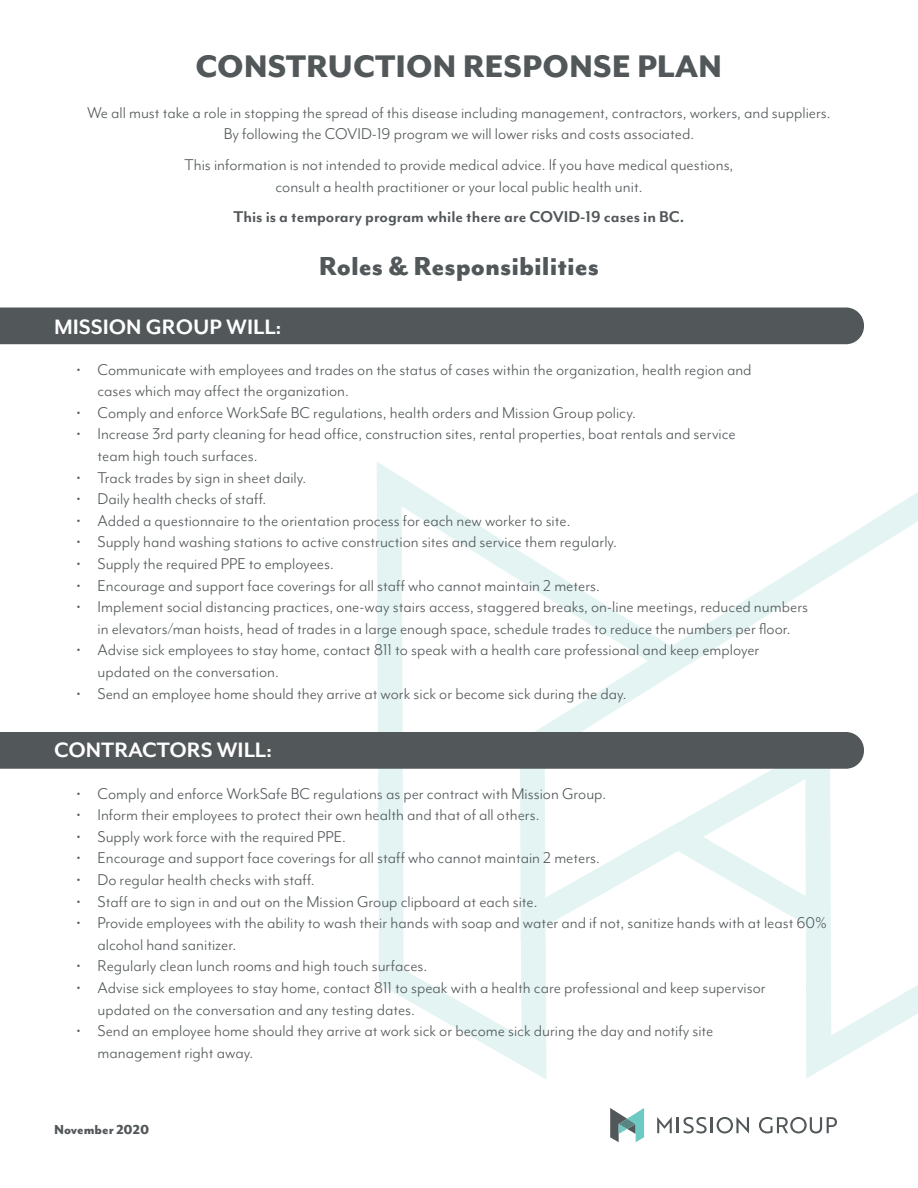
<style>
.page{position:relative;width:918px;height:1188px;background:#fff}
.page>*{position:absolute;margin:0;border:0;box-sizing:border-box;transform-origin:0 0}
.t1{font:800 36px "Mr Eaves Mod OT";color:#525759}
.t2{font:800 30px "Mr Eaves Mod OT";color:#525759}
.t3{font:700 24px "Mr Eaves Mod OT";color:#fff}
.t4{font:18px/21.6px "Mr Eaves Mod OT";color:#525759}
.t5{font:700 18px "Mr Eaves Mod OT";color:#525759}
.t6{font:800 15px "Mr Eaves Mod OT";color:#525759}
</style>
<div class="page">
<svg style="left:657px;top:1117px;width:92px;height:16px"></svg>
<svg style="left:759px;top:1117px;width:78px;height:16px"></svg>
<svg style="left:610px;top:1108px;width:34px;height:34px"></svg>
<svg style="left:377px;top:462px;width:541px;height:617px"></svg>
<div style="left:0;top:308px;width:864px;height:36px;background:#525759"></div>
<div style="left:0;top:732px;width:864px;height:37px;background:#525759"></div>
<h1 class="t1" style="left:196px;top:46px;width:528px">CONSTRUCTION RESPONSE PLAN</h1>
<p class="t4" style="left:87px;top:102px;width:745px;text-align:center">We all must take a role in stopping the spread of this disease including management, contractors, workers, and suppliers.<br>By following the COVID-19 program we will lower risks and costs associated.</p>
<p class="t4" style="left:185px;top:154px;width:550px;text-align:center">This information is not intended to provide medical advice. If you have medical questions, consult a health practitioner or your local public health unit.</p>
<p class="t5" style="left:233px;top:207px;width:453px">This is a temporary program while there are COVID-19 cases in BC.</p>
<h2 class="t2" style="left:319px;top:250px;width:282px">Roles &amp; Responsibilities</h2>
<h3 class="t3" style="left:54px;top:313px;width:229px">MISSION GROUP WILL:</h3>
<p class="t4" style="left:98px;top:359px;width:656px;text-indent:-21px">• Communicate with employees and trades on the status of cases within the organization, health region and cases which may affect the organization.</p>
<p class="t4" style="left:76px;top:402px;width:561px">• Comply and enforce WorkSafe BC regulations, health orders and Mission Group policy.</p>
<p class="t4" style="left:98px;top:424px;width:640px;text-indent:-21px">• Increase 3rd party cleaning for head office, construction sites, rental properties, boat rentals and service team high touch surfaces.</p>
<p class="t4" style="left:76px;top:467px;width:231px">• Track trades by sign in sheet daily.</p>
<p class="t4" style="left:76px;top:488px;width:191px">• Daily health checks of staff.</p>
<p class="t4" style="left:76px;top:510px;width:496px">• Added a questionnaire to the orientation process for each new worker to site.</p>
<p class="t4" style="left:76px;top:532px;width:542px">• Supply hand washing stations to active construction sites and service them regularly.</p>
<p class="t4" style="left:76px;top:553px;width:259px">• Supply the required PPE to employees.</p>
<p class="t4" style="left:76px;top:575px;width:525px">• Encourage and support face coverings for all staff who cannot maintain 2 meters.</p>
<p class="t4" style="left:76px;top:596px;width:733px;text-align:center">• Implement social distancing practices, one-way stairs access, staggered breaks, on-line meetings, reduced numbers in elevators/man hoists, head of trades in a large enough space, schedule trades to reduce the numbers per floor.</p>
<p class="t4" style="left:98px;top:640px;width:664px;text-indent:-21px">• Advise sick employees to stay home, contact 811 to speak with a health care professional and keep employer updated on the conversation.</p>
<p class="t4" style="left:76px;top:683px;width:552px">• Send an employee home should they arrive at work sick or become sick during the day.</p>
<h3 class="t3" style="left:54px;top:737px;width:220px">CONTRACTORS WILL:</h3>
<p class="t4" style="left:76px;top:783px;width:531px">• Comply and enforce WorkSafe BC regulations as per contract with Mission Group.</p>
<p class="t4" style="left:76px;top:804px;width:465px">• Inform their employees to protect their own health and that of all others.</p>
<p class="t4" style="left:76px;top:826px;width:271px">• Supply work force with the required PPE.</p>
<p class="t4" style="left:76px;top:847px;width:525px">• Encourage and support face coverings for all staff who cannot maintain 2 meters.</p>
<p class="t4" style="left:76px;top:869px;width:239px">• Do regular health checks with staff.</p>
<p class="t4" style="left:76px;top:891px;width:463px">• Staff are to sign in and out on the Mission Group clipboard at each site.</p>
<p class="t4" style="left:98px;top:912px;width:731px;text-indent:-21px">• Provide employees with the ability to wash their hands with soap and water and if not, sanitize hands with at least 60% alcohol hand sanitizer.</p>
<p class="t4" style="left:76px;top:955px;width:352px">• Regularly clean lunch rooms and high touch surfaces.</p>
<p class="t4" style="left:98px;top:977px;width:670px;text-indent:-21px">• Advise sick employees to stay home, contact 811 to speak with a health care professional and keep supervisor updated on the conversation and any testing dates.</p>
<p class="t4" style="left:98px;top:1020px;width:617px;text-indent:-21px">• Send an employee home should they arrive at work sick or become sick during the day and notify site management right away.</p>
<p class="t6" style="left:54px;top:1122px;width:97px">November 2020</p>
</div>
